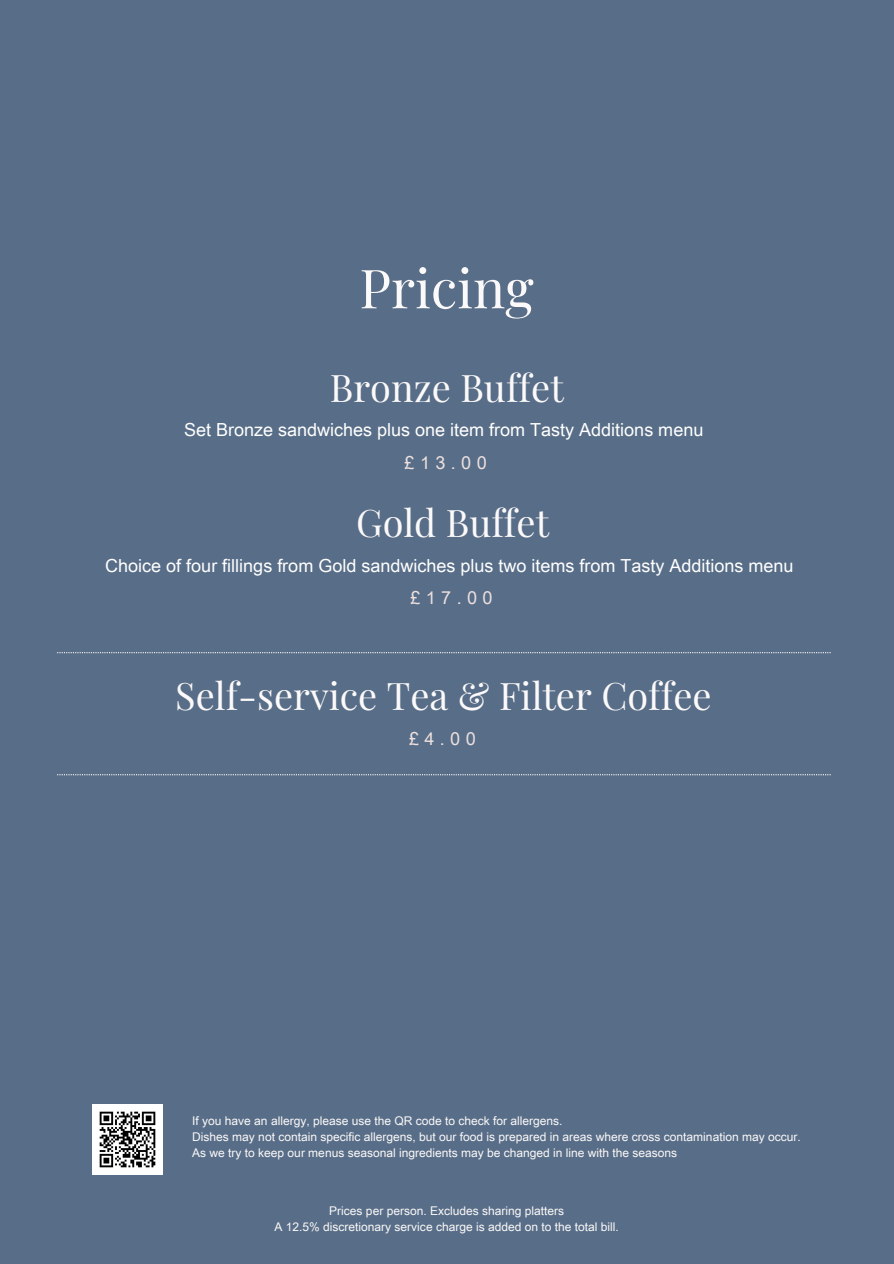
<style>
.page{position:relative;width:894px;height:1264px;background:#fff}
.page>*{position:absolute;margin:0;border:0;box-sizing:border-box;transform-origin:0 0}
.t1{font:54px "Playfair Display";color:#fbf9f9}
.t2{font:37.8px "Playfair Display";color:#fbf9f9}
.t3{font:18px "Arial Unicode MS";color:#fff}
.t4{font:18px "Arial Unicode MS";letter-spacing:.3em;color:#ede0df}
.t5{font:12px "Arial Unicode MS";color:#fbf9f9}
</style>
<div class="page">
<div style="left:0;top:0;width:893px;height:1263px;background:#586d87"></div>
<img style="left:93px;top:1104px;width:70px;height:70px">
<svg style="left:57px;top:652px;width:773px;height:1px"></svg>
<svg style="left:57px;top:774px;width:773px;height:1px"></svg>
<h2 class="t1" style="left:359px;top:250px;width:176px">Pricing</h2>
<h2 class="t2" style="left:330px;top:361px;width:235px">Bronze Buffet</h2>
<p class="t3" style="left:184px;top:417px;width:520px">Set Bronze sandwiches plus one item from Tasty Additions menu</p>
<h4 class="t4" style="left:404px;top:449px;width:84px">£13.00</h4>
<p class="t2" style="left:356px;top:496px;width:194px">Gold Buffet</p>
<p class="t3" style="left:105px;top:552px;width:689px">Choice of four fillings from Gold sandwiches plus two items from Tasty Additions menu</p>
<p class="t4" style="left:410px;top:585px;width:84px">£17.00</p>
<h3 class="t2" style="left:175px;top:668px;width:538px">Self-service Tea &amp; Filter Coffee</h3>
<p class="t4" style="left:409px;top:725px;width:68px">£4.00</p>
<h3 class="t5" style="left:192px;top:1112px;width:371px">If you have an allergy, please use the QR code to check for allergens.</h3>
<p class="t5" style="left:192px;top:1128px;width:609px">Dishes may not contain specific allergens, but our food is prepared in areas where cross contamination may occur.</p>
<h2 class="t5" style="left:192px;top:1144px;width:486px">As we try to keep our menus seasonal ingredients may be changed in line with the seasons</h2>
<h4 class="t5" style="left:329px;top:1201px;width:236px">Prices per person. Excludes sharing platters</h4>
<h3 class="t5" style="left:274px;top:1217px;width:345px">A 12.5% discretionary service charge is added on to the total bill.</h3>
</div>
